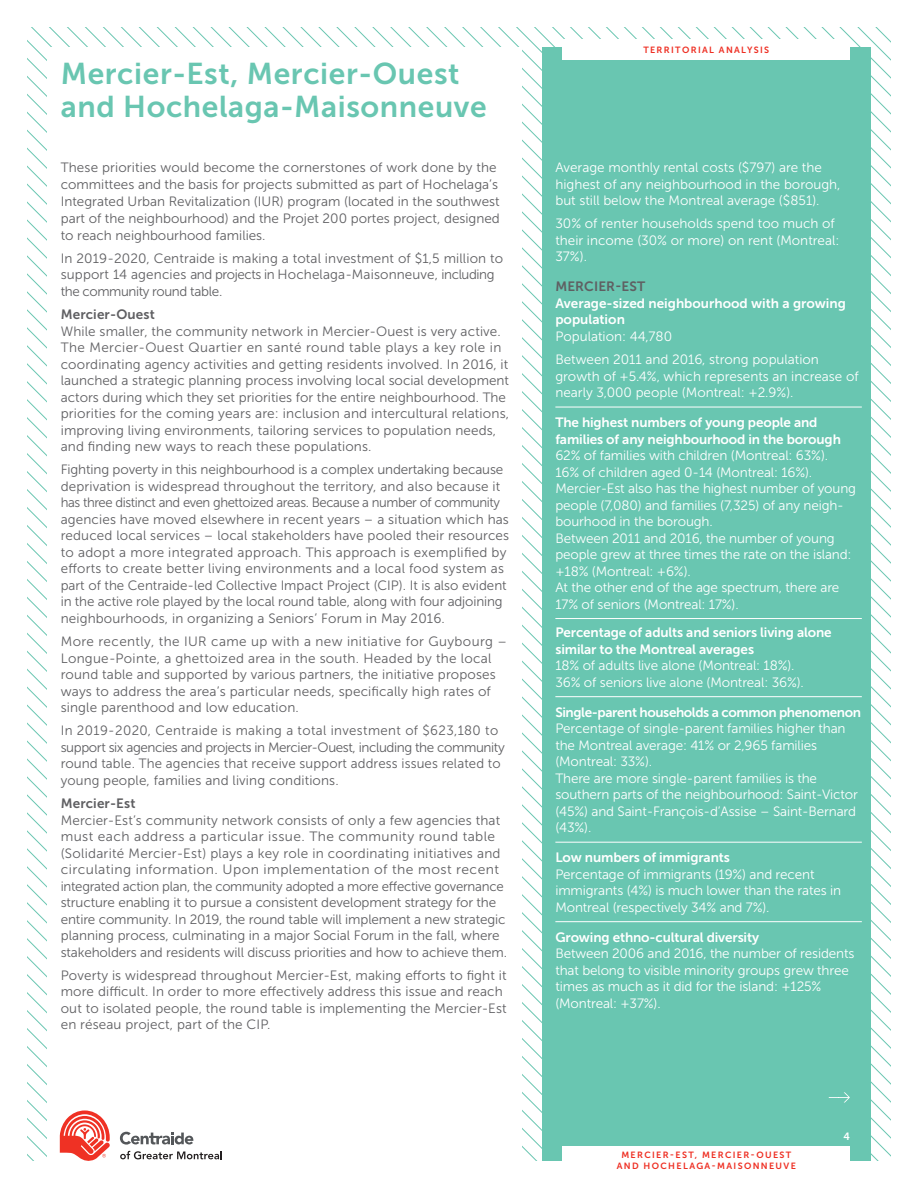
<style>
.page{position:relative;width:918px;height:1188px;background:#fff}
.page>*{position:absolute;margin:0;border:0;box-sizing:border-box;transform-origin:0 0}
.Grand-titre{font:30px/33px "Museo Sans 700";letter-spacing:.02em;color:#69c6b1}
.Texte_Courant{font:13.5px/16.5px "Museo Sans 300";letter-spacing:.01em;color:#5f5f62}
.Texte_courant_-_BAND{font:13.5px/16.5px "Museo Sans 300";letter-spacing:-.01em;color:#fff}
.Texte_courant_-_BAND-2{font:13.5px/16.5px "Museo Sans 700";color:#fff}
.Texte_Courant-2{font:13.5px "Museo Sans 700";letter-spacing:.01em;color:#5f5f62}
.SOUS-Titre{font:10.5px "Museo Sans 700";color:#fff}
.t1{font:9px/10.8px "Museo Sans 700";letter-spacing:.15em;color:#ee2e22;text-align:center}
.s1{color:#5f5f62}
.s2{font-family:"Museo Sans 300"}
.s3{font-family:"Museo Sans 700"}
</style>
<div class="page">
<svg style="left:721px;top:27px;width:170px;height:630px"></svg>
<div style="left:542px;top:47px;width:329px;height:1114px;background:#69c6b1"></div>
<div style="left:563px;top:40px;width:287px;height:20px;background:#fff"></div>
<hr style="left:555px;top:407px;width:307px;height:1px;background:#fff">
<hr style="left:555px;top:618px;width:307px;height:1px;background:#fff">
<hr style="left:555px;top:696px;width:307px;height:1px;background:#fff">
<hr style="left:555px;top:842px;width:307px;height:1px;background:#fff">
<hr style="left:555px;top:921px;width:307px;height:1px;background:#fff">
<svg style="left:829px;top:1092px;width:21px;height:11px"></svg>
<svg style="left:60px;top:1110px;width:50px;height:51px"></svg>
<svg style="left:120px;top:1132px;width:73px;height:13px"></svg>
<svg style="left:120px;top:1151px;width:102px;height:8px"></svg>
<div style="left:563px;top:1146px;width:287px;height:28px;background:#fff"></div>
<p class="Grand-titre" style="left:61px;top:57px;width:428px">Mercier-Est, Mercier-Ouest and Hochelaga-Maisonneuve</p>
<p class="Texte_Courant" style="left:61px;top:159px;width:441px">These priorities would become the cornerstones of work done by the committees and the basis for projects submitted as part of Hochelaga’s Integrated Urban Revitalization (IUR) program (located in the southwest part of the neighbourhood) and the Projet 200 portes project, designed to reach neighbourhood families.</p>
<p class="Texte_Courant" style="left:61px;top:250px;width:444px">In 2019-2020, Centraide is making a total investment of $1,5 million to support 14 agencies and projects in Hochelaga-Maisonneuve, including the community round table.</p>
<p class="Texte_Courant-2" style="left:61px;top:307px;width:96px">Mercier-Ouest</p>
<p class="Texte_Courant" style="left:61px;top:323px;width:450px">While smaller, the community network in Mercier-Ouest is very active.<br>The Mercier-Ouest Quartier en santé round table plays a key role in coordinating agency activities and getting residents involved. In 2016, it launched a strategic planning process involving local social development actors during which they set priorities for the entire neighbourhood. The priorities for the coming years are: inclusion and intercultural relations, improving living environments, tailoring services to population needs, and finding new ways to reach these populations.</p>
<p class="Texte_Courant" style="left:61px;top:462px;width:450px">Fighting poverty in this neighbourhood is a complex undertaking because deprivation is widespread throughout the territory, and also because it has three distinct and even ghettoized areas. Because a number of community agencies have moved elsewhere in recent years – a situation which has reduced local services – local stakeholders have pooled their resources to adopt a more integrated approach. This approach is exemplified by efforts to create better living environments and a local food system as part of the Centraide-led Collective Impact Project (CIP). It is also evident in the active role played by the local round table, along with four adjoining neighbourhoods, in organizing a Seniors’ Forum in May 2016.</p>
<p class="Texte_Courant" style="left:61px;top:633px;width:448px">More recently, the IUR came up with a new initiative for Guybourg – Longue-Pointe, a ghettoized area in the south. Headed by the local round table and supported by various partners, the initiative proposes ways to address the area’s particular needs, specifically high rates of single parenthood and low education.</p>
<p class="Texte_Courant" style="left:61px;top:723px;width:446px">In 2019-2020, Centraide is making a total investment of $623,180 to support six agencies and projects in Mercier-Ouest, including the community round table. The agencies that receive support address issues related to young people, families and living conditions.</p>
<p class="Texte_Courant-2" style="left:61px;top:796px;width:76px">Mercier-Est</p>
<p class="Texte_Courant" style="left:61px;top:812px;width:448px">Mercier-Est’s community network consists of only a few agencies that must each address a particular issue. The community round table (Solidarité Mercier-Est) plays a key role in coordinating initiatives and circulating information. Upon implementation of the most recent integrated action plan, the community adopted a more effective governance structure enabling it to pursue a consistent development strategy for the entire community. In 2019, the round table will implement a new strategic planning process, culminating in a major Social Forum in the fall, where stakeholders and residents will discuss priorities and how to achieve them.</p>
<p class="Texte_Courant" style="left:61px;top:967px;width:447px">Poverty is widespread throughout Mercier-Est, making efforts to fight it more difficult. In order to more effectively address this issue and reach out to isolated people, the round table is implementing the Mercier-Est en réseau project, part of the CIP.</p>
<p class="t1" style="left:643px;top:45px;width:127px">TERRITORIAL ANALYSIS</p>
<p class="Texte_courant_-_BAND" style="left:555px;top:159px;width:287px">Average monthly rental costs ($797) are the highest of any neighbourhood in the borough, but still below the Montreal average ($851).</p>
<p class="Texte_courant_-_BAND" style="left:555px;top:216px;width:285px">30% of renter households spend too much of their income (30% or more) on rent (Montreal:<br>37%).</p>
<p class="Texte_courant_-_BAND-2" style="left:555px;top:278px;width:292px"><span class="s1">MERCIER-EST<br></span>Average-sized neighbourhood with a growing population<br><span class="s2">Population: 44,780</span></p>
<p class="Texte_courant_-_BAND" style="left:555px;top:351px;width:305px">Between 2011 and 2016, strong population growth of +5.4%, which represents an increase of nearly 3,000 people (Montreal: +2.9%).</p>
<p class="Texte_courant_-_BAND" style="left:555px;top:414px;width:302px"><span class="s3">The highest numbers of young people and families of any neighbourhood in the borough </span>62% of families with children (Montreal: 63%).<br>16% of children aged 0-14 (Montreal: 16%).<br>Mercier-Est also has the highest number of young people (7,080) and families (7,325) of any neigh&shy;bourhood in the borough.<br>Between 2011 and 2016, the number of young people grew at three times the rate on the island: +18% (Montreal: +6%).<br>At the other end of the age spectrum, there are 17% of seniors (Montreal: 17%).</p>
<p class="Texte_courant_-_BAND" style="left:555px;top:624px;width:278px"><span class="s3">Percentage of adults and seniors living alone similar to the Montreal averages<br></span>18% of adults live alone (Montreal: 18%).<br>36% of seniors live alone (Montreal: 36%).</p>
<p class="Texte_courant_-_BAND" style="left:555px;top:704px;width:307px"><span class="s3">Single-parent households a common phenomenon </span>Percentage of single-parent families higher than the Montreal average: 41% or 2,965 families (Montreal: 33%).<br>There are more single-parent families is the southern parts of the neighbourhood: Saint-Victor (45%) and Saint-François-d’Assise – Saint-Bernard (43%).</p>
<p class="Texte_courant_-_BAND" style="left:555px;top:849px;width:287px"><span class="s3">Low numbers of immigrants<br></span>Percentage of immigrants (19%) and recent immigrants (4%) is much lower than the rates in Montreal (respectively 34% and 7%).</p>
<p class="Texte_courant_-_BAND" style="left:555px;top:929px;width:300px"><span class="s3">Growing ethno-cultural diversity<br></span>Between 2006 and 2016, the number of residents that belong to visible minority groups grew three times as much as it did for the island: +125% (Montreal: +37%).</p>
<p class="t1" style="left:617px;top:1150px;width:181px">MERCIER-EST, MERCIER-OUEST<br>AND HOCHELAGA-MAISONNEUVE</p>
<p class="SOUS-Titre" style="left:843px;top:1130px;width:8px">4</p>
</div>
